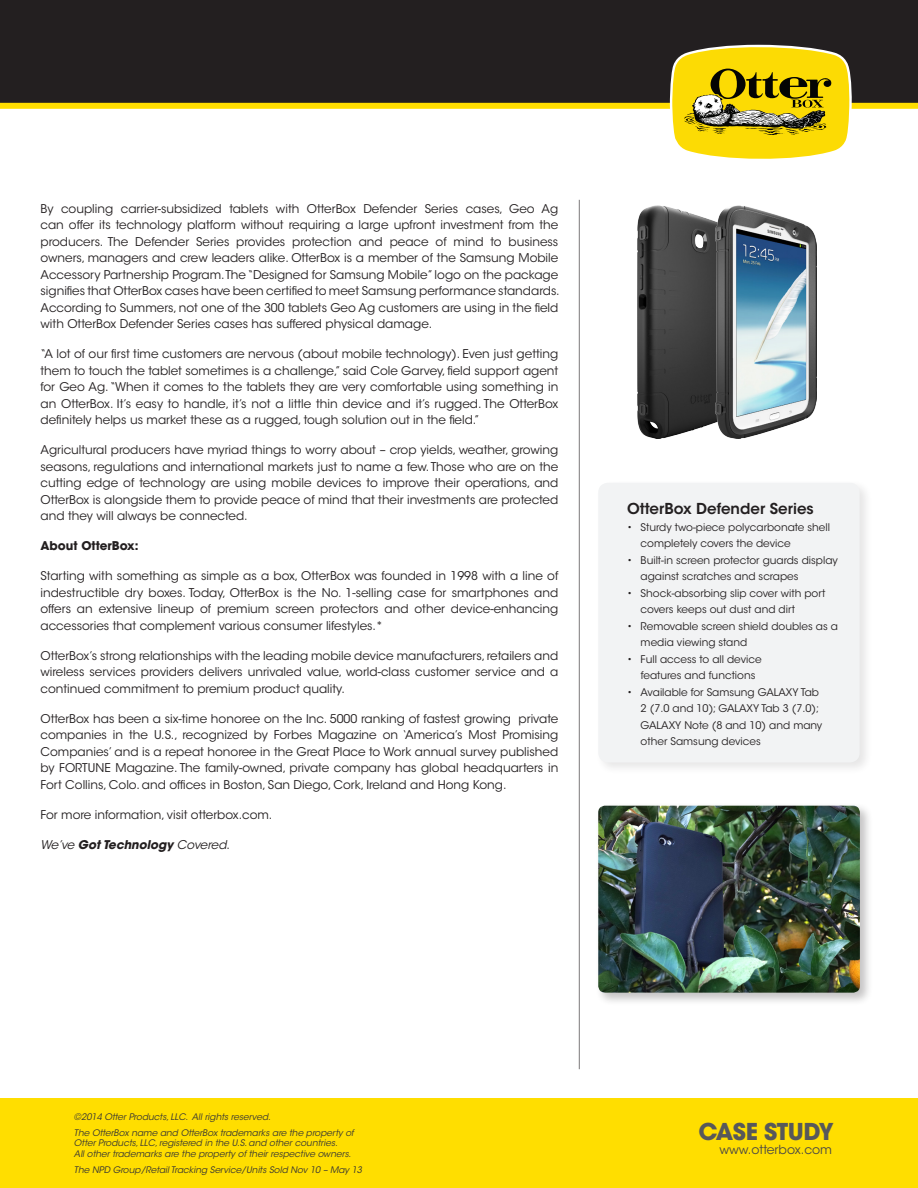
<style>
.page{position:relative;width:918px;height:1188px;background:#fff}
.page>*{position:absolute;margin:0;border:0;box-sizing:border-box;transform-origin:0 0}
.t1{font:700 23.1px "ITC Avant Garde Std";letter-spacing:-.02em;color:#57585a}
.Case_Study_Body_Inde{font:600 15px "ITC Avant Garde Std";color:#231f20}
.t2{font:12.45px "ITC Avant Garde Std";color:#494746}
.Larger_paragraph_spa{font:12px/16.5px "ITC Avant Garde Std";color:#231f20;text-align:justify}
.Larger_paragraph_spa-2{font:italic 700 12px "ITC Avant Garde Std";color:#231f20}
.Larger_paragraph_spa-3{font:700 12px "ITC Avant Garde Std";color:#231f20}
.Case_Study_Body_Inde-2{font:10.5px/16.5px "ITC Avant Garde Std";color:#231f20}
.Case_Study_Body{font:italic 9px/10.5px "ITC Avant Garde Std";color:#353434}
.Case_Study_Body-2{font:italic 9px "ITC Avant Garde Std";color:#333233}
.s1{font-weight:400}
.s2{font-weight:400;font-style:normal}
</style>
<div class="page">
<div style="left:0;top:1098px;width:918px;height:90px;background:#ffde00"></div>
<div style="left:0;top:0;width:918px;height:109px;background:#231f20"></div>
<svg style="left:670px;top:44px;width:182px;height:115px;background:#cfb926"></svg>
<hr style="left:579px;top:200px;width:1px;height:869px;background:#231f20">
<div style="left:595px;top:802px;width:278px;height:204px;background:#231f20;opacity:.27"></div>
<img style="left:598px;top:806px;width:262px;height:187px">
<div style="left:595px;top:479px;width:278px;height:297px;background:#231f20;opacity:.11"></div>
<div style="left:598px;top:483px;width:262px;height:279px;background:#f2f3f4;border-radius:10px"></div>
<img style="left:638px;top:205px;width:78px;height:233px">
<img style="left:716px;top:205px;width:100px;height:233px">
<p class="Larger_paragraph_spa" style="left:40px;top:201px;width:521px;text-align:left">By coupling carrier-subsidized tablets with OtterBox Defender Series cases, Geo Ag can offer its technology platform without requiring a large upfront investment from the producers. The Defender Series provides protection and peace of mind to business owners, managers and crew leaders alike. OtterBox is a member of the Samsung Mobile Accessory Partnership Program.The “Designed for Samsung Mobile” logo on the package signifies that OtterBox cases have been certified to meet Samsung performance standards.<br>According to Summers, not one of the 300 tablets Geo Ag customers are using in the field with OtterBox Defender Series cases has suffered physical damage.</p>
<p class="Larger_paragraph_spa" style="left:40px;top:346px;width:519px">“A lot of our first time customers are nervous (about mobile technology). Even just getting them to touch the tablet sometimes is a challenge,” said Cole Garvey, field support agent for Geo Ag. “When it comes to the tablets they are very comfortable using something in an OtterBox. It’s easy to handle, it’s not a little thin device and it’s rugged. The OtterBox definitely helps us market these as a rugged, tough solution out in the field.”</p>
<p class="Larger_paragraph_spa" style="left:40px;top:442px;width:519px">Agricultural producers have myriad things to worry about – crop yields, weather, growing seasons, regulations and international markets just to name a few. Those who are on the cutting edge of technology are using mobile devices to improve their operations, and OtterBox is alongside them to provide peace of mind that their investments are protected and they will always be connected.</p>
<p class="Larger_paragraph_spa-3" style="left:40px;top:538px;width:100px">About OtterBox:</p>
<p class="Larger_paragraph_spa" style="left:40px;top:568px;width:519px">Starting with something as simple as a box, OtterBox was founded in 1998 with a line of indestructible dry boxes. Today, OtterBox is the No. 1-selling case for smartphones and offers an extensive lineup of premium screen protectors and other device-enhancing accessories that complement various consumer lifestyles.*</p>
<p class="Larger_paragraph_spa" style="left:40px;top:648px;width:519px">OtterBox’s strong relationships with the leading mobile device manufacturers, retailers and wireless services providers delivers unrivaled value, world-class customer service and a continued commitment to premium product quality.</p>
<p class="Larger_paragraph_spa" style="left:40px;top:711px;width:519px">OtterBox has been a six-time honoree on the Inc. 5000 ranking of fastest growing private companies in the U.S., recognized by Forbes Magazine on ‘America’s Most Promising Companies’ and is a repeat honoree in the Great Place to Work annual survey published by FORTUNE Magazine. The family-owned, private company has global headquarters in Fort Collins, Colo. and offices in Boston, San Diego, Cork, Ireland and Hong Kong.</p>
<p class="Larger_paragraph_spa" style="left:40px;top:807px;width:233px">For more information, visit otterbox.com.</p>
<p class="Larger_paragraph_spa-2" style="left:40px;top:837px;width:191px"><span class="s1">We’ve</span> Got Technology <span class="s1">Covered</span><span class="s2">.</span></p>
<p class="Case_Study_Body_Inde" style="left:627px;top:499px;width:188px">OtterBox Defender Series</p>
<p class="Case_Study_Body_Inde-2" style="left:641px;top:519px;width:191px;text-indent:-14px">• Sturdy two-piece polycarbonate shell completely covers the device</p>
<p class="Case_Study_Body_Inde-2" style="left:641px;top:552px;width:199px;text-indent:-14px">• Built-in screen protector guards display against scratches and scrapes</p>
<p class="Case_Study_Body_Inde-2" style="left:641px;top:585px;width:186px;text-indent:-14px">• Shock-absorbing slip cover with port covers keeps out dust and dirt</p>
<p class="Case_Study_Body_Inde-2" style="left:641px;top:618px;width:199px;text-indent:-14px">• Removable screen shield doubles as a media viewing stand</p>
<p class="Case_Study_Body_Inde-2" style="left:627px;top:651px;width:136px">• Full access to all device</p>
<p class="Case_Study_Body_Inde-2" style="left:641px;top:667px;width:116px">features and functions</p>
<p class="Case_Study_Body_Inde-2" style="left:641px;top:684px;width:183px;text-indent:-14px">• Available for Samsung GALAXY Tab<br>2 (7.0 and 10); GALAXY Tab 3 (7.0);<br>GALAXY Note (8 and 10) and many other Samsung devices</p>
<p class="Case_Study_Body" style="left:74px;top:1111px;width:198px">©2014 Otter Products, LLC. All rights reserved.</p>
<p class="Case_Study_Body" style="left:74px;top:1127px;width:281px">The OtterBox name and OtterBox trademarks are the property of<br>Otter Products, LLC, registered in the U.S. and other countries.<br>All other trademarks are the property of their respective owners.</p>
<p class="Case_Study_Body-2" style="left:74px;top:1164px;width:290px">The NPD Group/Retail Tracking Service/Units Sold Nov 10 – May 13</p>
<p class="t1" style="left:699px;top:1116px;width:137px">CASE STUDY</p>
<p class="t2" style="left:719px;top:1142px;width:114px">www.otterbox.com</p>
</div>
